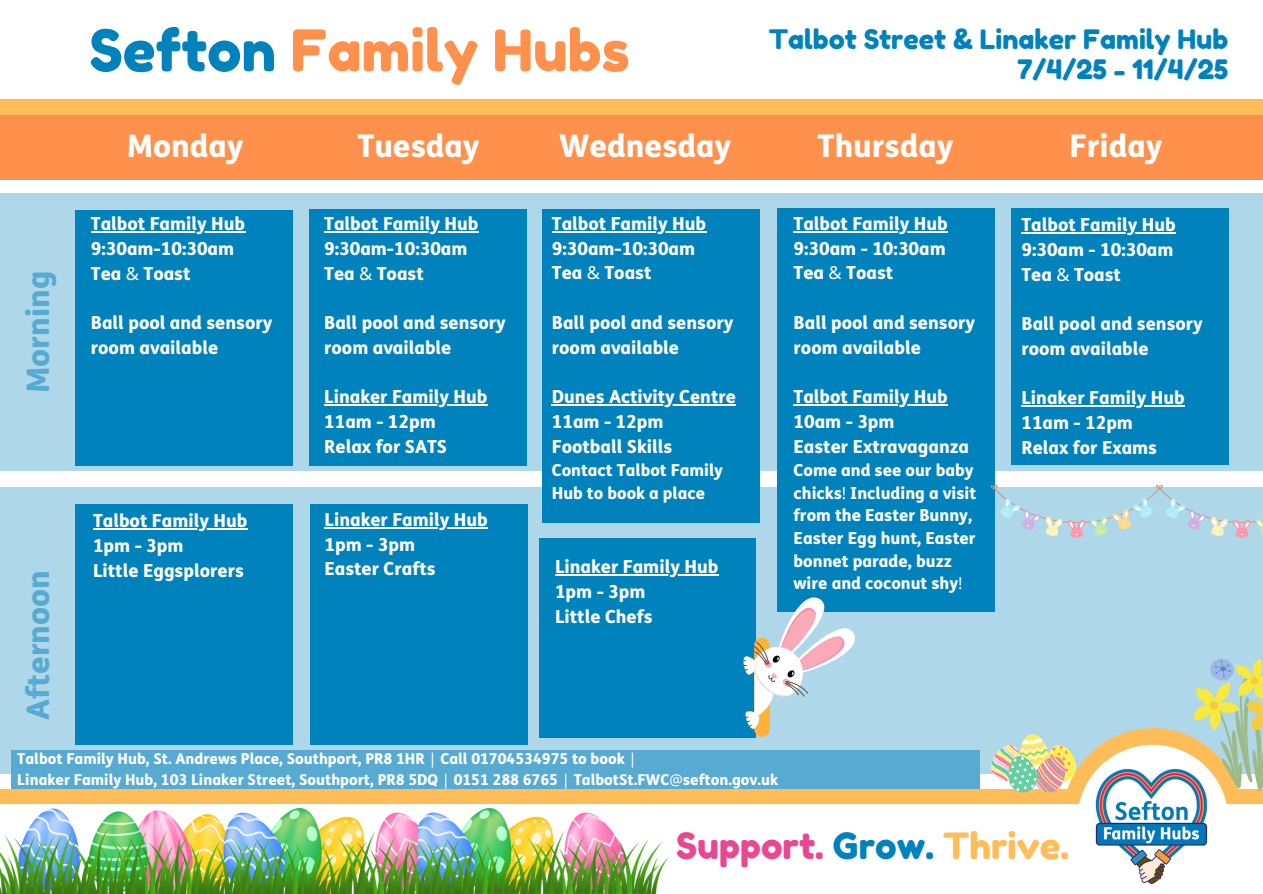
<style>
.page{position:relative;width:1263px;height:894px;background:#fff}
.page>*{position:absolute;margin:0;border:0;box-sizing:border-box;transform-origin:0 0}
.t1{font:57.3px "Fredoka One";color:#ff914d}
.t2{font:36px "Fredoka One";color:#e94792}
.t3{font:800 31.2px "FS Me Trial";color:#fff}
.t4{font:800 31.2px "FS Me Trial";color:#57abd3}
.t5{font:26.85px/30.3px "Fredoka One";color:#0082bc;text-align:right}
.t6{font:800 18px/24.8px "FS Me Trial";color:#fff}
.t7{font:800 16.5px/22.5px "FS Me Trial";color:#fff}
.t8{font:800 15px "FS Me Trial";color:#fff}
.s1{color:#0082bc}
.s2{font-family:"Noto Sans";font-weight:400}
.s3{color:#ffbd59}
</style>
<div class="page">
<div style="left:0;top:193px;width:1263px;height:278px;background:#afd7ea"></div>
<div style="left:0;top:487px;width:1263px;height:286px;background:#afd7ea"></div>
<div style="left:310px;top:209px;width:217px;height:256px;background:#0082bc"></div>
<div style="left:777px;top:208px;width:217px;height:403px;background:#0082bc"></div>
<div style="left:1011px;top:208px;width:217px;height:256px;background:#0082bc"></div>
<div style="left:11px;top:750px;width:969px;height:68px;background:#57abd3"></div>
<div style="left:0;top:788px;width:1263px;height:75px;background:#ffbd59"></div>
<div style="left:0;top:804px;width:1263px;height:89px;background:#fff"></div>
<div style="left:0;top:99px;width:1263px;height:16px;background:#ffbd59"></div>
<div style="left:0;top:115px;width:1263px;height:65px;background:#ff914d"></div>
<div style="left:310px;top:503px;width:217px;height:241px;background:#0082bc"></div>
<hr style="left:324px;top:231px;width:154px;height:1px;background:#fff">
<hr style="left:324px;top:404px;width:163px;height:1px;background:#fff">
<hr style="left:794px;top:231px;width:154px;height:1px;background:#fff">
<hr style="left:794px;top:404px;width:154px;height:1px;background:#fff">
<hr style="left:1021px;top:232px;width:155px;height:1px;background:#fff">
<hr style="left:1021px;top:405px;width:164px;height:1px;background:#fff">
<div style="left:76px;top:210px;width:217px;height:255px;background:#0082bc"></div>
<hr style="left:91px;top:231px;width:154px;height:1px;background:#fff">
<div style="left:76px;top:504px;width:217px;height:240px;background:#0082bc"></div>
<hr style="left:93px;top:528px;width:154px;height:1px;background:#fff">
<div style="left:539px;top:538px;width:217px;height:199px;background:#0082bc"></div>
<hr style="left:555px;top:574px;width:163px;height:1px;background:#fff">
<hr style="left:325px;top:527px;width:163px;height:1px;background:#fff">
<div style="left:542px;top:209px;width:217px;height:314px;background:#0082bc"></div>
<hr style="left:552px;top:231px;width:154px;height:1px;background:#fff">
<hr style="left:552px;top:404px;width:184px;height:1px;background:#fff">
<img style="left:0;top:808px;width:418px;height:84px">
<img style="left:418px;top:808px;width:251px;height:85px">
<div style="left:754px;top:637px;width:16px;height:99px;background:#ffb336;border-radius:8px"></div>
<svg style="left:743px;top:597px;width:112px;height:131px"></svg>
<svg style="left:989px;top:658px;width:274px;height:226px"></svg>
<svg style="left:991px;top:484px;width:272px;height:53px"></svg>
<h3 class="t1" style="left:89px;top:16px;width:542px"><span class="s1">Sefton</span> Family Hubs</h3>
<h3 class="t5" style="left:769px;top:24px;width:461px">Talbot Street &amp; Linaker Family Hub<br>7/4/25 - 11/4/25</h3>
<h1 class="t4" style="left:26px;top:393px;width:124px;rotate:-90deg">Morning</h1>
<h4 class="t4" style="left:26px;top:719px;width:151px;rotate:-90deg">Afternoon</h4>
<h3 class="t3" style="left:127px;top:134px;width:118px">Monday</h3>
<h3 class="t3" style="left:357px;top:134px;width:124px">Tuesday</h3>
<h3 class="t3" style="left:559px;top:134px;width:174px">Wednesday</h3>
<h5 class="t3" style="left:818px;top:134px;width:137px">Thursday</h5>
<h5 class="t3" style="left:1070px;top:134px;width:94px">Friday</h5>
<h5 class="t6" style="left:91px;top:213px;width:156px">Talbot Family Hub<br>9:30am-10:30am<br>Tea <span class="s2">&amp;</span> Toast</h5>
<h5 class="t6" style="left:91px;top:312px;width:183px">Ball pool and sensory room available</h5>
<h5 class="t6" style="left:93px;top:510px;width:156px">Talbot Family Hub<br>1pm - 3pm<br>Little Eggsplorers</h5>
<h5 class="t6" style="left:324px;top:213px;width:156px">Talbot Family Hub<br>9:30am-10:30am<br>Tea <span class="s2">&amp;</span> Toast</h5>
<h5 class="t6" style="left:324px;top:312px;width:183px">Ball pool and sensory room available</h5>
<h5 class="t6" style="left:324px;top:386px;width:165px">Linaker Family Hub<br>11am - 12pm<br>Relax for SATS</h5>
<h3 class="t6" style="left:325px;top:509px;width:165px">Linaker Family Hub<br>1pm - 3pm<br>Easter Crafts</h3>
<h5 class="t6" style="left:552px;top:213px;width:156px">Talbot Family Hub<br>9:30am-10:30am<br>Tea <span class="s2">&amp;</span> Toast</h5>
<h5 class="t6" style="left:552px;top:312px;width:183px">Ball pool and sensory room available</h5>
<h5 class="t6" style="left:552px;top:386px;width:186px">Dunes Activity Centre<br>11am - 12pm<br>Football Skills</h5>
<h5 class="t7" style="left:552px;top:461px;width:173px">Contact Talbot Family<br>Hub to book a place</h5>
<p class="t6" style="left:555px;top:556px;width:165px">Linaker Family Hub<br>1pm - 3pm<br>Little Chefs</p>
<h5 class="t6" style="left:794px;top:213px;width:156px;text-align:justify">Talbot Family Hub 9:30am - 10:30am Tea <span class="s2">&amp;</span> Toast</h5>
<h5 class="t6" style="left:794px;top:312px;width:183px">Ball pool and sensory room available</h5>
<h5 class="t6" style="left:794px;top:386px;width:177px">Talbot Family Hub<br>10am - 3pm<br>Easter Extravaganza</h5>
<h5 class="t7" style="left:794px;top:461px;width:184px">Come and see our baby chicks<span class="s2">!</span> Including a visit</h5>
<h5 class="t7" style="left:794px;top:506px;width:184px">from the Easter Bunny,<br>Easter Egg hunt, Easter bonnet parade, buzz wire and coconut shy<span class="s2">!</span></h5>
<h5 class="t6" style="left:1021px;top:214px;width:156px;text-align:justify">Talbot Family Hub 9:30am - 10:30am Tea <span class="s2">&amp;</span> Toast</h5>
<h5 class="t6" style="left:1021px;top:313px;width:183px">Ball pool and sensory room available</h5>
<h5 class="t6" style="left:1021px;top:387px;width:165px">Linaker Family Hub<br>11am - 12pm<br>Relax for Exams</h5>
<p class="t8" style="left:17px;top:752px;width:621px">Talbot Family Hub, St. Andrews Place, Southport, PR8 1HR <span class="s2">|</span> Call 01704534975 to book <span class="s2">|</span></p>
<p class="t8" style="left:17px;top:773px;width:762px">Linaker Family Hub, 103 Linaker Street, Southport, PR8 5DQ <span class="s2">|</span> 0151 288 6765 <span class="s2">|</span> TalbotSt.FWC<span class="s2">@</span>sefton.gov.uk</p>
<h3 class="t2" style="left:676px;top:823px;width:394px">Support. <span class="s1">Grow.</span> <span class="s3">Thrive.</span></h3>
</div>
